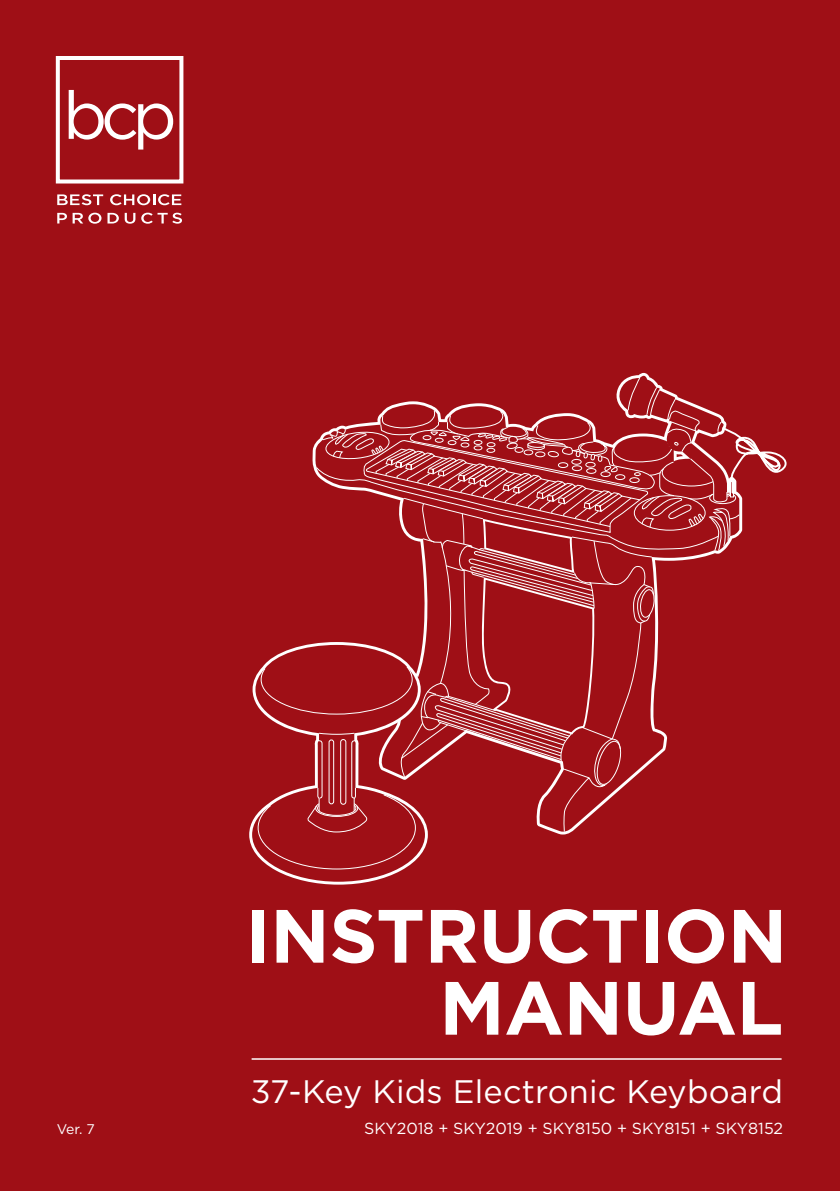
<style>
.page{position:relative;width:840px;height:1191px;background:#fff}
.page>*{position:absolute;margin:0;border:0;box-sizing:border-box;transform-origin:0 0}
.t1{font:700 75.2px/72px "Gotham";letter-spacing:-.005em;color:#fff;text-align:right}
.t2{font:32.4px "Gotham";letter-spacing:.005em;color:#fff}
.t3{font:16px "Gotham";color:#fff}
.t4{font:14px "Gotham";color:#fff}
</style>
<div class="page">
<div style="left:0;top:0;width:839px;height:1191px;background:#9f0f16"></div>
<hr style="left:251px;top:1058px;width:530px;height:1px;background:#fff">
<svg style="left:249px;top:674px;width:153px;height:210px"></svg>
<svg style="left:257px;top:377px;width:530px;height:493px"></svg>
<svg style="left:57px;top:194px;width:46px;height:11px"></svg>
<svg style="left:110px;top:194px;width:71px;height:11px"></svg>
<svg style="left:57px;top:213px;width:10px;height:10px"></svg>
<svg style="left:73px;top:213px;width:28px;height:11px"></svg>
<svg style="left:107px;top:213px;width:12px;height:10px"></svg>
<svg style="left:125px;top:213px;width:10px;height:11px"></svg>
<svg style="left:141px;top:213px;width:41px;height:11px"></svg>
<div style="left:56px;top:56px;width:127px;height:127px;border:4px solid #fff"></div>
<svg style="left:69px;top:90px;width:104px;height:60px"></svg>
<h1 class="t1" style="left:245px;top:899px;width:543px">INSTRUCTION<br>MANUAL</h1>
<h2 class="t2" style="left:250px;top:1070px;width:533px">37-Key Kids Electronic Keyboard</h2>
<p class="t4" style="left:57px;top:1120px;width:40px">Ver. 7</p>
<p class="t3" style="left:364px;top:1118px;width:420px">SKY2018 + SKY2019 + SKY8150 + SKY8151 + SKY8152</p>
</div>
